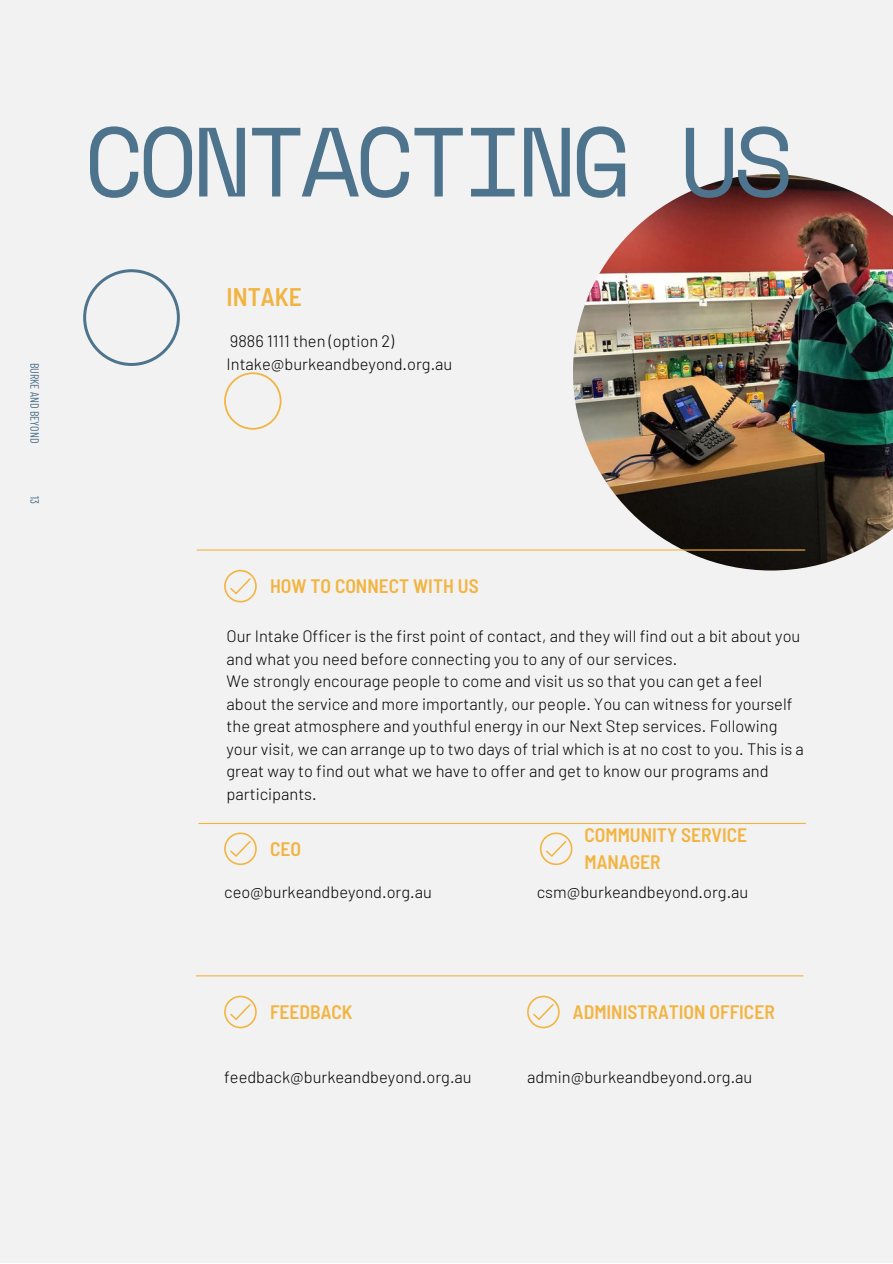
<style>
.page{position:relative;width:893px;height:1264px;background:#fff}
.page>*{position:absolute;margin:0;border:0;box-sizing:border-box;transform-origin:0 0}
.t1{font:98.1px "Space Mono";letter-spacing:-.06em;color:#4d748c}
.t2{font:600 semi-condensed 25.5px "Barlow";color:#f2b441}
.t3{font:600 semi-condensed 19.5px/27px "Barlow";color:#f2b441}
.t4{font:300 16.5px/22.5px "Barlow";color:#000}
.t5{font:12px "Barlow Condensed";color:#4d748c}
</style>
<div class="page">
<div style="left:0;top:0;width:892px;height:1262px;background:#f2f2f2"></div>
<img style="left:573px;top:174px;width:319px;height:396px">
<hr style="left:197px;top:549px;width:608px;height:1px;background:#f2b441">
<hr style="left:198px;top:823px;width:607px;height:1px;background:#f2b441">
<hr style="left:196px;top:975px;width:607px;height:1px;background:#f2b441">
<svg style="left:224px;top:570px;width:33px;height:32px"></svg>
<svg style="left:224px;top:832px;width:33px;height:33px"></svg>
<svg style="left:539px;top:832px;width:33px;height:33px"></svg>
<svg style="left:224px;top:995px;width:33px;height:33px"></svg>
<svg style="left:527px;top:995px;width:32px;height:33px"></svg>
<svg style="left:83px;top:269px;width:97px;height:97px"></svg>
<svg style="left:224px;top:372px;width:57px;height:57px"></svg>
<p class="t5" style="left:42px;top:362px;width:82px;rotate:90deg">BURKE AND BEYOND</p>
<p class="t5" style="left:42px;top:496px;width:9px;rotate:90deg">13</p>
<h1 class="t1" style="left:84px;top:87px;width:711px">CONTACTING US</h1>
<h2 class="t2" style="left:226px;top:280px;width:77px">INTAKE</h2>
<p class="t4" style="left:226px;top:329px;width:227px">9886 1111 then (option 2)<br>Intake@burkeandbeyond.org.au</p>
<p class="t3" style="left:270px;top:572px;width:210px">HOW TO CONNECT WITH US</p>
<p class="t4" style="left:226px;top:624px;width:578px">Our Intake Officer is the first point of contact, and they will find out a bit about you and what you need before connecting you to any of our services.<br>We strongly encourage people to come and visit us so that you can get a feel about the service and more importantly, our people. You can witness for yourself the great atmosphere and youthful energy in our Next Step services. Following your visit, we can arrange up to two days of trial which is at no cost to you. This is a great way to find out what we have to offer and get to know our programs and participants.</p>
<p class="t3" style="left:270px;top:834px;width:32px">CEO</p>
<p class="t3" style="left:584px;top:821px;width:164px">COMMUNITY SERVICE<br>MANAGER</p>
<p class="t4" style="left:224px;top:879px;width:209px">ceo@burkeandbeyond.org.au</p>
<p class="t4" style="left:536px;top:879px;width:213px">csm@burkeandbeyond.org.au</p>
<p class="t3" style="left:270px;top:997px;width:84px">FEEDBACK</p>
<p class="t3" style="left:573px;top:997px;width:203px">ADMINISTRATION OFFICER</p>
<p class="t4" style="left:224px;top:1064px;width:249px">feedback@burkeandbeyond.org.au</p>
<p class="t4" style="left:527px;top:1064px;width:227px">admin@burkeandbeyond.org.au</p>
</div>
